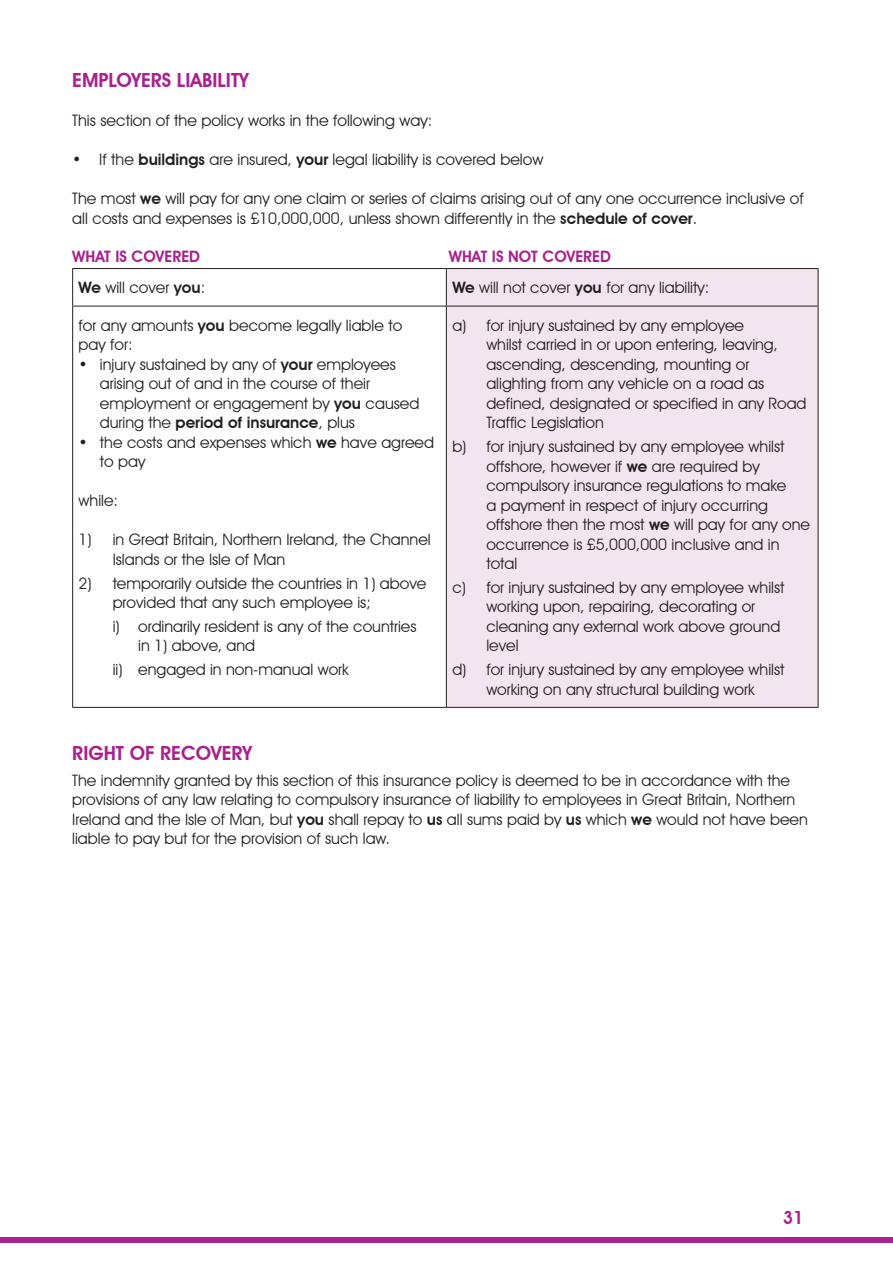
<style>
.page{position:relative;width:893px;height:1263px;background:#fff}
.page>*{position:absolute;margin:0;border:0;box-sizing:border-box;transform-origin:0 0}
.Main_Header{font:600 19.5px "Avant Garde IT Cby BT";color:#a9218e}
.t1{font:600 18px "Avant Garde IT Cby BT";color:#a9218e}
.Main_Header-2{font:15.9px/19.5px "Avant Garde IT Cby BT";color:#231f20}
.lettered_points{font:15.75px/19.5px "Avant Garde IT Cby BT";color:#231f20}
.Main_Header-3{font:15.75px/19.5px "Avant Garde IT Cby BT";color:#231f20}
.indent_lettered_poin{font:15.75px/19.5px "Avant Garde IT Cby BT";color:#231f20}
.Standard_Body{font:15.75px/19.5px "Avant Garde IT Cby BT";color:#231f20}
.Numbered_points{font:600 15.75px "Avant Garde IT Cby BT";color:#a9218e}
.s1{font-weight:600}
</style>
<div class="page">
<div style="left:0;top:1237px;width:893px;height:6px;background:#a9218e"></div>
<div style="left:447px;top:269px;width:371px;height:438px;background:#f3e5f0"></div>
<hr style="left:72px;top:268px;width:374px;height:1px;background:#231f20">
<hr style="left:72px;top:269px;width:1px;height:37px;background:#231f20">
<hr style="left:446px;top:268px;width:372px;height:1px;background:#231f20">
<hr style="left:446px;top:269px;width:1px;height:37px;background:#231f20">
<hr style="left:818px;top:269px;width:1px;height:37px;background:#231f20">
<hr style="left:72px;top:306px;width:374px;height:1px;background:#231f20">
<hr style="left:72px;top:306px;width:1px;height:401px;background:#231f20">
<hr style="left:446px;top:306px;width:372px;height:1px;background:#231f20">
<hr style="left:446px;top:306px;width:1px;height:401px;background:#231f20">
<hr style="left:818px;top:306px;width:1px;height:401px;background:#231f20">
<hr style="left:72px;top:707px;width:374px;height:1px;background:#231f20">
<hr style="left:446px;top:707px;width:372px;height:1px;background:#231f20">
<p class="Main_Header" style="left:72px;top:68px;width:178px">EMPLOYERS LIABILITY</p>
<p class="Main_Header-2" style="left:72px;top:111px;width:361px">This section of the policy works in the following way:</p>
<p class="Main_Header-2" style="left:72px;top:150px;width:473px">• If the <span class="s1">buildings</span> are insured, <span class="s1">your</span> legal liability is covered below</p>
<p class="Main_Header-2" style="left:72px;top:189px;width:733px">The most <span class="s1">we</span> will pay for any one claim or series of claims arising out of any one occurrence inclusive of all costs and expenses is £10,000,000, unless shown differently in the <span class="s1">schedule of cover</span>.</p>
<p class="Numbered_points" style="left:72px;top:247px;width:129px">WHAT IS COVERED</p>
<p class="Numbered_points" style="left:449px;top:247px;width:164px">WHAT IS NOT COVERED</p>
<p class="Standard_Body" style="left:79px;top:278px;width:128px"><span class="s1">We</span> will cover <span class="s1">you</span>:</p>
<p class="lettered_points" style="left:452px;top:278px;width:258px"><span class="s1">We</span> will not cover <span class="s1">you</span> for any liability:</p>
<p class="Standard_Body" style="left:79px;top:315px;width:325px">for any amounts <span class="s1">you</span> become legally liable to pay for:</p>
<p class="Main_Header-3" style="left:100px;top:354px;width:321px;text-indent:-21px"><span class="s1">•</span> injury sustained by any of <span class="s1">your</span> employees arising out of and in the course of their employment or engagement by <span class="s1">you</span> caused during the <span class="s1">period of insurance</span>, plus</p>
<p class="Main_Header-3" style="left:100px;top:432px;width:336px;text-indent:-21px"><span class="s1">•</span> the costs and expenses which <span class="s1">we</span> have agreed to pay</p>
<p class="Standard_Body" style="left:79px;top:491px;width:41px">while:</p>
<p class="lettered_points" style="left:113px;top:530px;width:320px;text-indent:-34px">1) in Great Britain, Northern Ireland, the Channel<br>Islands or the Isle of Man</p>
<p class="lettered_points" style="left:113px;top:573px;width:315px;text-indent:-34px">2) temporarily outside the countries in 1) above provided that any such employee is;</p>
<p class="indent_lettered_poin" style="left:138px;top:616px;width:280px;text-indent:-26px">i) ordinarily resident is any of the countries in 1) above, and</p>
<p class="indent_lettered_poin" style="left:113px;top:660px;width:237px">ii) engaged in non-manual work</p>
<p class="lettered_points" style="left:486px;top:315px;width:322px;text-indent:-34px">a) for injury sustained by any employee<br>whilst carried in or upon entering, leaving, ascending, descending, mounting or alighting from any vehicle on a road as defined, designated or specified in any Road Traffic Legislation</p>
<p class="lettered_points" style="left:486px;top:437px;width:325px;text-indent:-34px">b) for injury sustained by any employee whilst offshore, however if <span class="s1">we</span> are required by compulsory insurance regulations to make<br>a payment in respect of injury occurring offshore then the most <span class="s1">we</span> will pay for any one occurrence is £5,000,000 inclusive and in total</p>
<p class="lettered_points" style="left:486px;top:577px;width:300px;text-indent:-34px">c) for injury sustained by any employee whilst working upon, repairing, decorating or cleaning any external work above ground level</p>
<p class="lettered_points" style="left:452px;top:660px;width:334px;text-align:center">d) for injury sustained by any employee whilst working on any structural building work</p>
<p class="Main_Header" style="left:72px;top:742px;width:181px">RIGHT OF RECOVERY</p>
<p class="Main_Header-3" style="left:72px;top:770px;width:737px">The indemnity granted by this section of this insurance policy is deemed to be in accordance with the provisions of any law relating to compulsory insurance of liability to employees in Great Britain, Northern Ireland and the Isle of Man, but <span class="s1">you</span> shall repay to <span class="s1">us</span> all sums paid by <span class="s1">us</span> which <span class="s1">we</span> would not have been liable to pay but for the provision of such law.</p>
<p class="t1" style="left:783px;top:1207px;width:22px">31</p>
</div>
